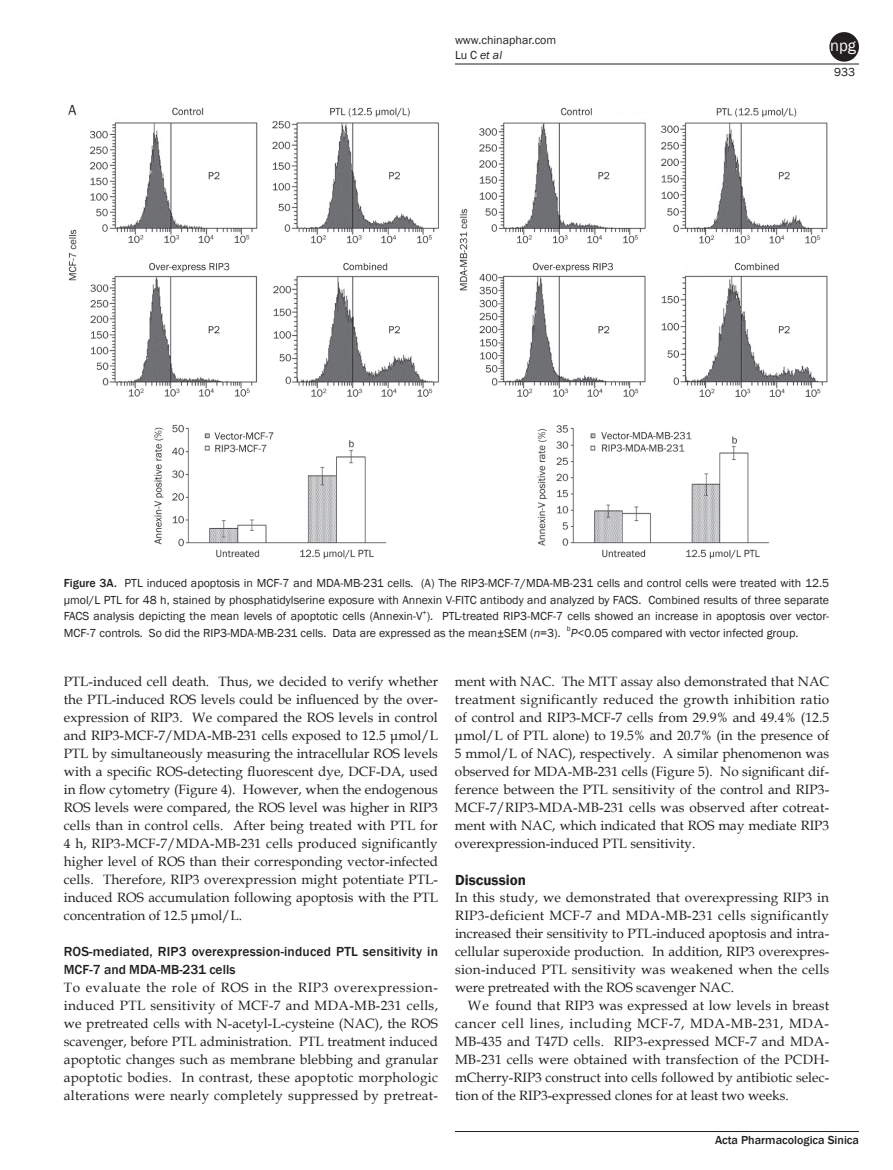
<style>
.page{position:relative;width:893px;height:1170px;background:#fff}
.page>*{position:absolute;margin:0;border:0;box-sizing:border-box;transform-origin:0 0}
.t1{font:16.5px "Franklin Gothic";color:#fff}
.t2{font:600 15px "Franklin Gothic";color:#231f20}
.t3{font:13.5px/18px "Book Antiqua";color:#231f20}
.t4{font:13.5px/18px "Book Antiqua 2";color:#231f20}
.t5{font:13.5px/18px "Book Antiqua";letter-spacing:.025em;color:#231f20}
.t6{font:13.5px "Book Antiqua 2";letter-spacing:.025em;color:#231f20}
.t7{font:500 13.5px/18px "Franklin Gothic";letter-spacing:.015em;color:#231f20}
.t8{font:13.5px "Book Antiqua";letter-spacing:.045em;color:#231f20}
.t9{font:12px/16.5px "Franklin Gothic Book 2";color:#231f20}
.t10{font:12px/15px "Franklin Gothic";color:#231f20}
.t11{font:500 12px "Franklin Gothic";color:#231f20}
.s1{font-style:italic}
.s2{font-family:"Franklin Gothic";font-weight:500}
.s3{font-family:"Franklin Gothic Book 2"}
.s4{font-family:"Franklin Gothic";font-style:italic}
.s5{font-family:"Franklin Gothic"}
.s6{font-family:"Book Antiqua"}
</style>
<div class="page">
<hr style="left:455px;top:64px;width:404px;height:1px;background:#231f20">
<hr style="left:455px;top:1131px;width:404px;height:1px;background:#231f20">
<div style="left:829px;top:32px;width:30px;height:30px;background:#231f20;border-radius:50%"></div>
<img style="left:68px;top:104px;width:760px;height:455px">
<p class="t10" style="left:455px;top:32px;width:103px">www.chinaphar.com<br>Lu C <span class="s1">et al</span></p>
<p class="t1" style="left:830px;top:35px;width:27px">npg</p>
<p class="t9" style="left:834px;top:64px;width:23px">933</p>
<p class="t9" style="left:64px;top:575px;width:767px"><span class="s2">Figure 3A.</span> PTL induced apoptosis in MCF-7 and MDA-MB-231 cells. (A) The RIP3-MCF-7/MDA-MB-231 cells and control cells were treated with 12.5 μmol/L PTL for 48 h, stained by phosphatidylserine exposure with Annexin V-FITC antibody and analyzed by FACS. Combined results of three separate</p>
<p class="t10" style="left:64px;top:609px;width:767px"><span class="s3">FACS analysis depicting the mean levels of apoptotic cells (Annexin-V</span><sup>+</sup>). PTL-treated RIP3-MCF-7 cells showed an increase in apoptosis over vector-</p>
<p class="t9" style="left:64px;top:624px;width:736px">MCF-7 controls. So did the RIP3-MDA-MB-231 cells. Data are expressed as the mean±SEM (<span class="s4">n</span><span class="s5">=3).</span> <sup>b</sup><span class="s4">P</span>&lt;0.05 compared with vector infected group.</p>
<p class="t3" style="left:64px;top:671px;width:376px">PTL-induced cell death. Thus, we decided to verify whether</p>
<p class="t4" style="left:64px;top:689px;width:376px">the PTL-induced ROS levels could be influenced by the over<span class="s6">-</span></p>
<p class="t3" style="left:64px;top:707px;width:376px">expression of RIP3. We compared the ROS levels in control</p>
<p class="t4" style="left:64px;top:725px;width:376px">and RIP3-MCF-7/MDA-MB-231 cells exposed to 12.5 μmol/L</p>
<p class="t3" style="left:64px;top:743px;width:376px">PTL by simultaneously measuring the intracellular ROS levels</p>
<p class="t4" style="left:64px;top:761px;width:376px">with a specific ROS-detecting fluorescent dye, DCF-DA, used in flow cytometry (Figure 4). However, when the endogenous</p>
<p class="t3" style="left:64px;top:797px;width:376px">ROS levels were compared, the ROS level was higher in RIP3 cells than in control cells. After being treated with PTL for</p>
<p class="t4" style="left:64px;top:833px;width:375px">4 h, RIP3-MCF-7/MDA-MB-231 cells produced significantly</p>
<p class="t3" style="left:64px;top:851px;width:376px;text-align:justify">higher level of ROS than their corresponding vector-infected cells. Therefore, RIP3 overexpression might potentiate PTL&shy;induced ROS accumulation following apoptosis with the PTL</p>
<p class="t4" style="left:64px;top:905px;width:180px">concentration of 12.5 μmol/L.</p>
<p class="t7" style="left:64px;top:942px;width:376px">ROS-mediated, RIP3 overexpression-induced PTL sensitivity in<br>MCF-7 and MDA-MB-231 cells</p>
<p class="t8" style="left:64px;top:977px;width:376px">To evaluate the role of ROS in the RIP3 overexpression-</p>
<p class="t6" style="left:64px;top:995px;width:376px">induced PTL sensitivity of MCF-7 and MDA-MB-231 cells,</p>
<p class="t3" style="left:64px;top:1013px;width:376px;text-align:justify">we pretreated cells with N-acetyl-L-cysteine (NAC), the ROS scavenger, before PTL administration. PTL treatment induced apoptotic changes such as membrane blebbing and granular apoptotic bodies. In contrast, these apoptotic morphologic alterations were nearly completely suppressed by pretreat-</p>
<p class="t5" style="left:455px;top:671px;width:376px">ment with NAC. The MTT assay also demonstrated that NAC treatment significantly reduced the growth inhibition ratio</p>
<p class="t4" style="left:455px;top:707px;width:376px">of control and RIP3-MCF-7 cells from 29.9% and 49.4% (12.5 μmol/L of PTL alone) to 19.5% and 20.7% (in the presence of</p>
<p class="t3" style="left:455px;top:743px;width:376px">5 mmol/L of NAC), respectively. A similar phenomenon was</p>
<p class="t4" style="left:455px;top:761px;width:376px">observed for MDA-MB-231 cells (Figure 5). No significant dif<span class="s6">-</span></p>
<p class="t3" style="left:455px;top:779px;width:376px">ference between the PTL sensitivity of the control and RIP3-</p>
<p class="t4" style="left:455px;top:797px;width:376px">MCF-7/RIP3-MDA-MB-231 cells was observed after cotreat<span class="s6">-</span></p>
<p class="t3" style="left:455px;top:815px;width:376px">ment with NAC, which indicated that ROS may mediate RIP3 overexpression-induced PTL sensitivity.</p>
<p class="t2" style="left:455px;top:870px;width:73px">Discussion</p>
<p class="t3" style="left:455px;top:887px;width:375px">In this study, we demonstrated that overexpressing RIP3 in</p>
<p class="t6" style="left:455px;top:905px;width:375px">RIP3-deficient MCF-7 and MDA-MB-231 cells significantly</p>
<p class="t3" style="left:455px;top:923px;width:376px;text-align:justify">increased their sensitivity to PTL-induced apoptosis and intra&shy;cellular superoxide production. In addition, RIP3 overexpres&shy;sion-induced PTL sensitivity was weakened when the cells were pretreated with the ROS scavenger NAC.</p>
<p class="t3" style="left:468px;top:995px;width:363px">We found that RIP3 was expressed at low levels in breast</p>
<p class="t4" style="left:455px;top:1013px;width:376px;text-align:justify">cancer cell lines, including MCF-7, MDA-MB-231, MDA-MB-435 and T47D cells. RIP3-expressed MCF-7 and MDA-MB-231 cells were obtained with transfection of the PCDH-</p>
<p class="t3" style="left:455px;top:1067px;width:376px">mCherry-RIP3 construct into cells followed by antibiotic selec&shy;tion of the RIP3-expressed clones for at least two weeks.</p>
<p class="t11" style="left:715px;top:1132px;width:145px">Acta Pharmacologica Sinica</p>
</div>
